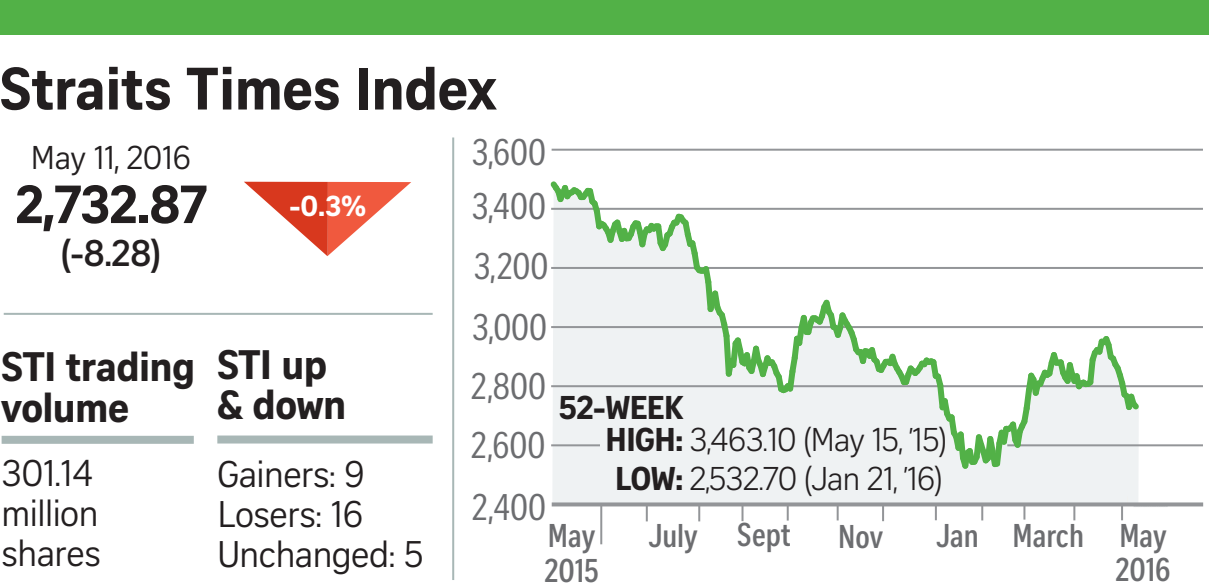
<style>
.page{position:relative;width:1209px;height:588px;background:#fff}
.page>*{position:absolute;margin:0;border:0;box-sizing:border-box;transform-origin:0 0}
.t1{font:700 58px "Curator Serp Text";letter-spacing:-.01em;color:#231f20}
.t2{font:700 52px "Curator Serp Text";color:#231f20}
.t3{font:700 40px/40px "Curator Serp Text";letter-spacing:-.015em;color:#231f20}
.t4{font:36px/40px "Curator Serp Text";letter-spacing:-.015em;color:#231f20}
.t5{font:36px "Curator Head Cond ST Regular";color:#6c6d70}
.t6{font:700 36px "Curator Head ST Semi";color:#231f20}
.t7{font:32px/38.8px "Curator Head ST Light";letter-spacing:-.025em;color:#231f20}
.t8{font:700 32px/34px "Curator Head Cond ST Semi";color:#6c6d70;text-align:right}
.t9{font:32px "Curator Serp Text";letter-spacing:-.015em;color:#231f20}
.t10{font:700 32px "Curator Serp Text";letter-spacing:-.02em;color:#231f20}
.t11{font:700 28px "Curator Serp Text";color:#fff}
.s1{font-family:"Curator Serp Text";font-weight:700}
</style>
<div class="page">
<svg style="left:244px;top:182px;width:167px;height:74px"></svg>
<div style="left:553px;top:473px;width:585px;height:29px;background:#eff2f3"></div>
<div style="left:2px;top:436px;width:192px;height:8px;background:#a8b7b6"></div>
<div style="left:217px;top:435px;width:215px;height:8px;background:#a8b7b6"></div>
<hr style="left:4px;top:313px;width:428px;height:2px;background:#a8b7b6">
<hr style="left:452px;top:137px;width:2px;height:443px;background:#a8b7b6">
<hr style="left:551px;top:385px;width:651px;height:2px;background:#939598">
<hr style="left:551px;top:326px;width:651px;height:2px;background:#939598">
<hr style="left:551px;top:149px;width:651px;height:2px;background:#939598">
<hr style="left:551px;top:267px;width:651px;height:2px;background:#939598">
<hr style="left:551px;top:208px;width:651px;height:2px;background:#939598">
<div style="left:0;top:0;width:1208px;height:34px;background:#52b147"></div>
<svg style="left:698px;top:506px;width:2px;height:15px"></svg>
<svg style="left:741px;top:506px;width:2px;height:15px"></svg>
<svg style="left:786px;top:506px;width:2px;height:14px"></svg>
<svg style="left:836px;top:506px;width:2px;height:14px"></svg>
<svg style="left:882px;top:506px;width:2px;height:15px"></svg>
<svg style="left:935px;top:506px;width:2px;height:14px"></svg>
<svg style="left:646px;top:506px;width:2px;height:15px"></svg>
<hr style="left:600px;top:505px;width:2px;height:39px;background:#939598">
<svg style="left:981px;top:506px;width:2px;height:14px"></svg>
<svg style="left:1023px;top:506px;width:2px;height:13px"></svg>
<svg style="left:1073px;top:506px;width:2px;height:14px"></svg>
<svg style="left:1121px;top:506px;width:2px;height:14px"></svg>
<hr style="left:1007px;top:444px;width:195px;height:2px;background:#939598">
<svg style="left:1133px;top:506px;width:34px;height:1px"></svg>
<svg style="left:550px;top:181px;width:594px;height:292px"></svg>
<svg style="left:551px;top:502px;width:652px;height:4px;background:#9da0a2"></svg>
<div style="left:600px;top:428px;width:328px;height:23px;background:#eff2f3"></div>
<h1 class="t1" style="left:0;top:54px;width:498px">Straits Times Index</h1>
<p class="t9" style="left:31px;top:139px;width:162px">May 11, 2016</p>
<h2 class="t2" style="left:16px;top:173px;width:192px">2,732.87</h2>
<p class="t6" style="left:61px;top:232px;width:102px">(-8.28)</p>
<p class="t11" style="left:289px;top:189px;width:78px">-0.3%</p>
<p class="t3" style="left:2px;top:347px;width:195px">STI trading volume</p>
<p class="t4" style="left:2px;top:453px;width:101px">301.14 million shares</p>
<p class="t3" style="left:217px;top:344px;width:131px">STI up &amp; down</p>
<p class="t4" style="left:217px;top:454px;width:208px">Gainers: 9<br>Losers: 16<br>Unchanged: 5</p>
<p class="t5" style="left:472px;top:132px;width:76px">3,600</p>
<p class="t5" style="left:472px;top:187px;width:76px">3,400</p>
<p class="t5" style="left:474px;top:246px;width:76px">3,200</p>
<p class="t5" style="left:472px;top:308px;width:77px">3,000</p>
<p class="t5" style="left:471px;top:367px;width:76px">2,800</p>
<p class="t10" style="left:559px;top:388px;width:126px">52-WEEK</p>
<p class="t7" style="left:605px;top:420px;width:343px"><span class="s1">HIGH:</span> 3,463.10 (May 15, ’15)<br><span class="s1">LOW:</span> 2,532.70 (Jan 21, ’16)</p>
<p class="t5" style="left:471px;top:426px;width:76px">2,600</p>
<p class="t5" style="left:472px;top:488px;width:75px">2,400</p>
<p class="t8" style="left:548px;top:519px;width:49px">May</p>
<p class="t8" style="left:648px;top:518px;width:144px">July Sept</p>
<p class="t8" style="left:544px;top:554px;width:56px">2015</p>
<p class="t8" style="left:838px;top:520px;width:46px">Nov</p>
<p class="t8" style="left:936px;top:519px;width:236px">Jan March May<br>2016</p>
</div>
